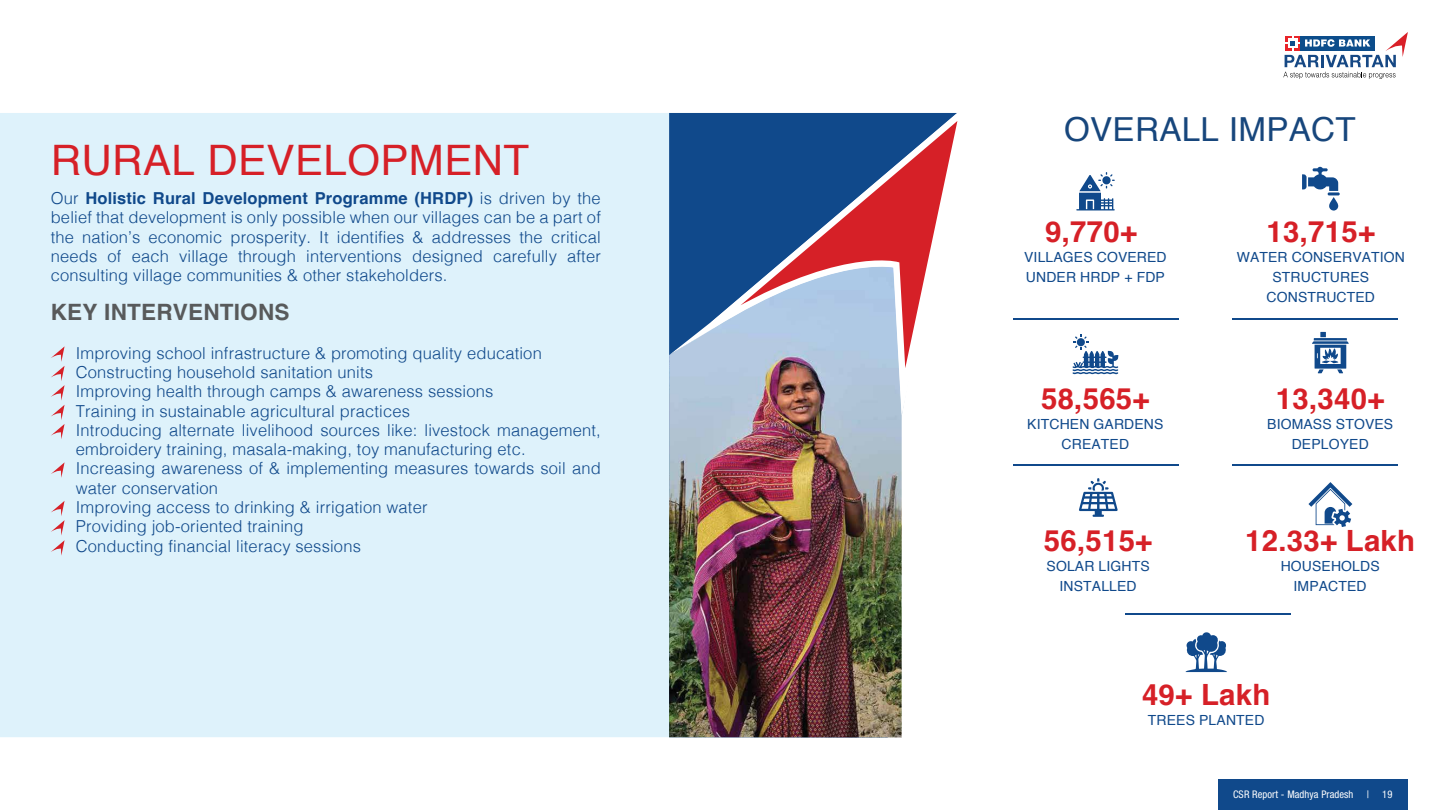
<style>
.page{position:relative;width:1440px;height:810px;background:#fff}
.page>*{position:absolute;margin:0;border:0;box-sizing:border-box;transform-origin:0 0}
.t1{font:42px "Helvetica";letter-spacing:.01em;color:#d62027}
.t2{font:33.15px "Helvetica";letter-spacing:.01em;color:#17467c}
.t3{font:700 29.33px "Helvetica";letter-spacing:.01em;color:#d62027}
.t4{font:700 22.5px "Helvetica";letter-spacing:.01em;color:#585a5b}
.t5{font:300 16.5px/19.3px "Helvetica";letter-spacing:.01em;color:#10498b;text-align:justify}
.t6{font:13.95px/20px "Helvetica";letter-spacing:.01em;color:#10498b;text-align:center}
.t7{font:condensed 10.5px "Helvetica Neue LT Std";letter-spacing:.01em;color:#fff}
.s1{font-weight:700}
</style>
<div class="page">
<div style="left:0;top:113px;width:669px;height:624px;background:#def2fb"></div>
<svg style="left:1312px;top:332px;width:37px;height:41px"></svg>
<svg style="left:1302px;top:166px;width:38px;height:45px"></svg>
<svg style="left:1186px;top:632px;width:41px;height:40px"></svg>
<svg style="left:1072px;top:335px;width:46px;height:39px"></svg>
<svg style="left:1079px;top:478px;width:39px;height:39px"></svg>
<svg style="left:1076px;top:172px;width:39px;height:39px"></svg>
<hr style="left:1013px;top:318px;width:165px;height:2px;background:#10498b">
<hr style="left:1013px;top:464px;width:165px;height:2px;background:#10498b">
<hr style="left:1125px;top:614px;width:166px;height:1px;background:#10498b">
<hr style="left:1232px;top:318px;width:166px;height:2px;background:#10498b">
<hr style="left:1232px;top:464px;width:166px;height:2px;background:#10498b">
<svg style="left:51px;top:501px;width:14px;height:55px"></svg>
<svg style="left:51px;top:462px;width:14px;height:16px"></svg>
<svg style="left:51px;top:346px;width:14px;height:93px"></svg>
<img style="left:669px;top:416px;width:233px;height:321px">
<img style="left:669px;top:398px;width:235px;height:18px">
<svg style="left:648px;top:113px;width:310px;height:285px;background:#8387a8"></svg>
<svg style="left:1308px;top:482px;width:44px;height:45px"></svg>
<div style="left:1218px;top:779px;width:190px;height:31px;background:#10498b"></div>
<svg style="left:1283px;top:32px;width:125px;height:47px"></svg>
<h1 class="t1" style="left:51px;top:128px;width:480px">RURAL DEVELOPMENT</h1>
<p class="t5" style="left:51px;top:188px;width:552px">Our <span class="s1">Holistic Rural Development Programme (HRDP)</span> is driven by the belief that development is only possible when our villages can be a part of the nation’s economic prosperity. It identifies &amp; addresses the critical needs of each village through interventions designed carefully after consulting village communities &amp; other stakeholders.</p>
<h3 class="t4" style="left:51px;top:298px;width:240px">KEY INTERVENTIONS</h3>
<p class="t5" style="left:76px;top:342px;width:527px;text-align:left">Improving school infrastructure &amp; promoting quality education Constructing household sanitation units<br>Improving health through camps &amp; awareness sessions<br>Training in sustainable agricultural practices<br>Introducing alternate livelihood sources like: livestock management, embroidery training, masala-making, toy manufacturing etc.<br>Increasing awareness of &amp; implementing measures towards soil and water conservation<br>Improving access to drinking &amp; irrigation water<br>Providing job-oriented training<br>Conducting financial literacy sessions</p>
<h2 class="t2" style="left:1064px;top:104px;width:293px">OVERALL IMPACT</h2>
<h3 class="t3" style="left:1045px;top:213px;width:93px">9,770+</h3>
<p class="t6" style="left:1024px;top:247px;width:144px;text-align:left">VILLAGES COVERED<br>UNDER HRDP + FDP</p>
<h3 class="t3" style="left:1041px;top:381px;width:110px">58,565+</h3>
<p class="t6" style="left:1027px;top:414px;width:138px">KITCHEN GARDENS<br>CREATED</p>
<h3 class="t3" style="left:1044px;top:522px;width:110px">56,515+</h3>
<p class="t6" style="left:1047px;top:556px;width:105px">SOLAR LIGHTS<br>INSTALLED</p>
<h3 class="t3" style="left:1267px;top:213px;width:110px">13,715+</h3>
<p class="t6" style="left:1237px;top:247px;width:170px">WATER CONSERVATION<br>STRUCTURES<br>CONSTRUCTED</p>
<h3 class="t3" style="left:1276px;top:381px;width:110px">13,340+</h3>
<p class="t6" style="left:1267px;top:414px;width:127px">BIOMASS STOVES<br>DEPLOYED</p>
<h3 class="t3" style="left:1245px;top:522px;width:171px">12.33+ Lakh</h3>
<p class="t6" style="left:1281px;top:556px;width:100px">HOUSEHOLDS<br>IMPACTED</p>
<h3 class="t3" style="left:1142px;top:677px;width:130px">49+ Lakh</h3>
<p class="t6" style="left:1148px;top:711px;width:118px">TREES PLANTED</p>
<p class="t7" style="left:1233px;top:788px;width:122px">CSR Report - Madhya Pradesh</p>
<p class="t7" style="left:1367px;top:788px;width:4px">|</p>
<p class="t7" style="left:1382px;top:788px;width:12px">19</p>
</div>
